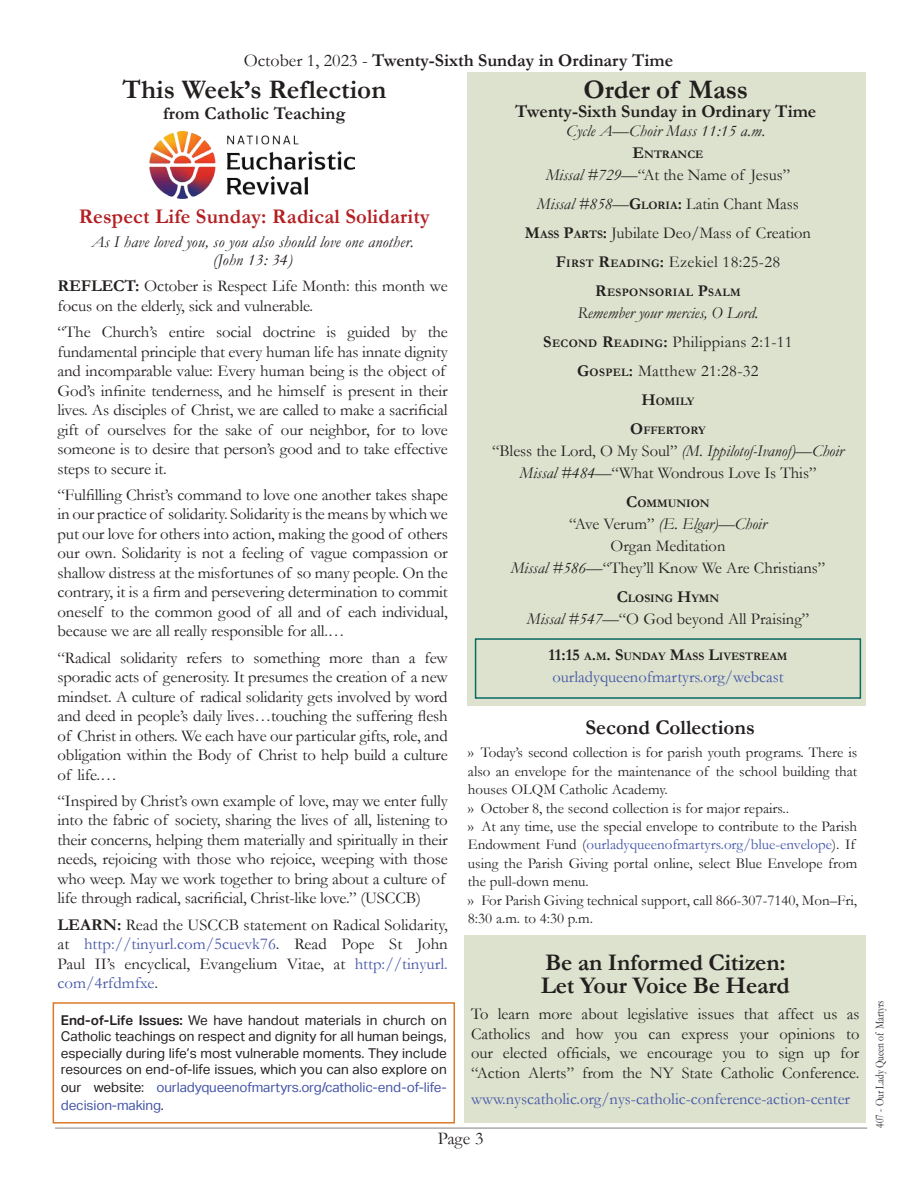
<style>
.page{position:relative;width:918px;height:1188px;background:#fff}
.page>*{position:absolute;margin:0;border:0;box-sizing:border-box;transform-origin:0 0}
.t1{font:700 27px "Garamond";color:#241f1f}
.t2{font:700 24px/22.5px "Garamond";letter-spacing:-.01em;color:#241f1f}
.t3{font:700 21px "Garamond";letter-spacing:.01em;color:#b41f22}
.t4{font:700 21px "Garamond";color:#241f1f}
.t5{font:700 18px "Garamond";color:#241f1f}
.t6{font:18px "Garamond";color:#241f1f}
.t7{font:16.5px/19.5px "Garamond";letter-spacing:-.01em;color:#241f1f;text-align:justify}
.t8{font:16.5px "Garamond";color:#4455a7}
.t9{font:italic 16.5px/18px "Garamond";letter-spacing:.01em;color:#241f1f;text-align:center}
.t10{font:16.5px/29px "Garamond";letter-spacing:.02em;color:#241f1f;text-align:center}
.t11{font:15px/18.5px "Garamond";color:#241f1f}
.t12{font:13.5px/16.5px "Aktiv Grotesk";color:#241f1f;text-align:justify}
.t13{font:13.5px/18px "Aktiv Grotesk";letter-spacing:-.01em;color:#4455a7}
.t14{font:12px "Garamond";color:#241f1f;scale:.8 1}
.t15{font:700 11.55px "Garamond";color:#241f1f}
.t16{font:700 11.55px "Garamond";letter-spacing:.03em;color:#241f1f}
.s1{font-weight:400}
.s2{font-weight:700}
.s3{color:#4455a7}
.s4{font-weight:600}
.s5{color:#241f1f}
.s6{font-size:16.5px}
.s7{font-style:italic}
.s8{font-weight:700;font-size:11.55px}
.s9{font-style:inherit}
</style>
<div class="page">
<div style="left:468px;top:72px;width:398px;height:634px;background:#dce2ce"></div>
<hr style="left:55px;top:1128px;width:812px;height:1px;background:#838182">
<div style="left:475px;top:638px;width:386px;height:61px;border:2px solid #096963"></div>
<img style="left:149px;top:132px;width:205px;height:66px">
<div style="left:464px;top:935px;width:402px;height:188px;background:#dce2ce"></div>
<div style="left:53px;top:1002px;width:402px;height:122px;border:2px solid #da7926"></div>
<p class="t5" style="left:244px;top:48px;width:431px"><span class="s1">October 1, 2023 -</span> Twenty-Sixth Sunday in Ordinary Time</p>
<h1 class="t1" style="left:122px;top:71px;width:265px">This Week’s Reflection</h1>
<p class="t5" style="left:163px;top:101px;width:184px">from Catholic Teaching</p>
<p class="t3" style="left:79px;top:202px;width:352px">Respect Life Sunday: Radical Solidarity</p>
<p class="t9" style="left:92px;top:232px;width:324px">As I have loved you, so you also should love one another. (John 13: 34)</p>
<p class="t7" style="left:58px;top:276px;width:392px"><span class="s2">REFLECT:</span> October is Respect Life Month: this month we focus on the elderly, sick and vulnerable.</p>
<p class="t7" style="left:58px;top:322px;width:392px;text-align:left">“The Church’s entire social doctrine is guided by the fundamental principle that every human life has innate dignity and incomparable value: Every human being is the object of God’s infinite tenderness, and he himself is present in their lives. As disciples of Christ, we are called to make a sacrificial gift of ourselves for the sake of our neighbor, for to love someone is to desire that person’s good and to take effective steps to secure it.</p>
<p class="t7" style="left:58px;top:484px;width:392px">“Fulfilling Christ’s command to love one another takes shape in our practice of solidarity. Solidarity is the means by which we put our love for others into action, making the good of others our own. Solidarity is not a feeling of vague compassion or shallow distress at the misfortunes of so many people. On the contrary, it is a firm and persevering determination to commit oneself to the common good of all and of each individual, because we are all really responsible for all.…</p>
<p class="t7" style="left:58px;top:647px;width:392px">“Radical solidarity refers to something more than a few sporadic acts of generosity. It presumes the creation of a new mindset. A culture of radical solidarity gets involved by word and deed in people’s daily lives…touching the suffering flesh of Christ in others. We each have our particular gifts, role, and obligation within the Body of Christ to help build a culture of life.…</p>
<p class="t7" style="left:58px;top:790px;width:392px;text-align:left">“Inspired by Christ’s own example of love, may we enter fully into the fabric of society, sharing the lives of all, listening to their concerns, helping them materially and spiritually in their needs, rejoicing with those who rejoice, weeping with those who weep. May we work together to bring about a culture of life through radical, sacrificial, Christ-like love.” (USCCB)</p>
<p class="t7" style="left:58px;top:914px;width:392px"><span class="s2">LEARN:</span> Read the USCCB statement on Radical Solidarity, at <span class="s3">http://tinyurl.com/5cuevk76</span>. Read Pope St John Paul II’s encyclical, Evangelium Vitae, at <span class="s3">http://tinyurl. com/4rfdmfxe</span>.</p>
<p class="t12" style="left:61px;top:1012px;width:387px"><span class="s4">End-of-Life Issues:</span> We have handout materials in church on Catholic teachings on respect and dignity for all human beings, especially during life’s most vulnerable moments. They include resources on end-of-life issues, which you can also explore on</p>
<p class="t13" style="left:61px;top:1079px;width:387px"><span class="s5">our website:</span> ourladyqueenofmartyrs.org/catholic-end-of-life&shy;decision-making<span class="s5">.</span></p>
<h1 class="t1" style="left:584px;top:71px;width:166px">Order of Mass</h1>
<p class="t5" style="left:515px;top:99px;width:303px">Twenty-Sixth Sunday in Ordinary Time</p>
<p class="t9" style="left:566px;top:122px;width:201px">Cycle A—Choir Mass 11:15 a.m.</p>
<p class="t15" style="left:633px;top:146px;width:72px"><span class="s6">E</span>NTRANCE</p>
<p class="t7" style="left:525px;top:160px;width:287px;line-height:29px;text-align:center"><span class="s7">Missal #729</span>—“At the Name of Jesus” <span class="s7">Missal #858</span>—<span class="s2">G</span><span class="s8">LORIA</span><span class="s2">:</span> Latin Chant Mass <span class="s2">M</span><span class="s8">ASS</span> <span class="s2">P</span><span class="s8">ARTS</span><span class="s2">:</span> Jubilate Deo/Mass of Creation <span class="s2">F</span><span class="s8">IRST</span> <span class="s2">R</span><span class="s8">EADING</span><span class="s2">:</span> Ezekiel 18:25-28</p>
<p class="t16" style="left:595px;top:284px;width:146px"><span class="s6">R</span>ESP ONSORIAL <span class="s6">P</span>SALM</p>
<p class="t10" style="left:543px;top:298px;width:251px"><span class="s7">Remember your mercies, O Lord.<br></span><span class="s2">S</span><span class="s8">ECOND</span> <span class="s2">R</span><span class="s8">EADING</span><span class="s2">:</span> <span class="s9">P</span>hilippians 2:1-11<br><span class="s2">G</span><span class="s8">OSPEL</span><span class="s2">:</span> Matthew 21:28-32</p>
<p class="t15" style="left:641px;top:393px;width:55px"><span class="s6">H</span>OMILY</p>
<p class="t15" style="left:630px;top:422px;width:77px"><span class="s6">O</span>FFERTORY</p>
<p class="t7" style="left:492px;top:439px;width:353px;line-height:22.2px;text-align:center">“Bless the Lord, O My Soul” <span class="s7">(M. Ippilotof-Ivanof)</span>—<span class="s7">Choir<br>Missal #484</span>—“What Wondrous Love Is This”</p>
<p class="t15" style="left:626px;top:495px;width:85px"><span class="s6">C</span>OMMUNION</p>
<p class="t7" style="left:511px;top:512px;width:316px;line-height:22.2px;text-align:center">“Ave Verum” <span class="s7">(E. Elgar)</span>—<span class="s7">Choir<br></span>Organ Meditation<br><span class="s7">Missal #586</span>—“They’ll Know We Are Christians”</p>
<p class="t15" style="left:617px;top:591px;width:104px"><span class="s6">C</span>LOSING <span class="s6">H</span>YMN</p>
<p class="t7" style="left:527px;top:609px;width:284px"><span class="s7">Missal #547</span>—“O God beyond All Praising”</p>
<p class="t15" style="left:548px;top:649px;width:240px"><span class="s6">11:15</span> A<span class="s6">.</span>M<span class="s6">. S</span>UNDAY <span class="s6">M</span>ASS <span class="s6">L</span>IVESTREAM</p>
<p class="t8" style="left:552px;top:666px;width:233px">ourladyqueenofmartyrs.org/webcast</p>
<p class="t4" style="left:586px;top:713px;width:171px">Second Collections</p>
<p class="t11" style="left:468px;top:743px;width:391px">›› Today’s second collection is for parish youth programs. There is also an envelope for the maintenance of the school building that houses OLQM Catholic Academy.<br>›› October 8, the second collection is for major repairs..<br>›› At any time, use the special envelope to contribute to the Parish Endowment Fund (<span class="s3">ourladyqueenofmartyrs.org/blue-envelope</span>). If using the Parish Giving portal online, select Blue Envelope from the pull-down menu.<br>›› For Parish Giving technical support, call 866-307-7140, Mon–Fri, 8:30 a.m. to 4:30 p.m.</p>
<h2 class="t2" style="left:541px;top:952px;width:250px">Be an Informed Citizen:<br>Let Your Voice Be Heard</h2>
<p class="t7" style="left:471px;top:1004px;width:390px">To learn more about legislative issues that affect us as Catholics and how you can express your opinions to our elected officials, we encourage you to sign up for “Action Alerts” from the NY State Catholic Conference.</p>
<p class="t8" style="left:471px;top:1088px;width:380px">www.nyscatholic.org/nys-catholic-conference-action-center</p>
<p class="t6" style="left:438px;top:1126px;width:47px">Page 3</p>
<p class="t14" style="left:872px;top:1128px;width:161px;rotate:-90deg">407 - Our Lady Queen of Martyrs</p>
</div>
